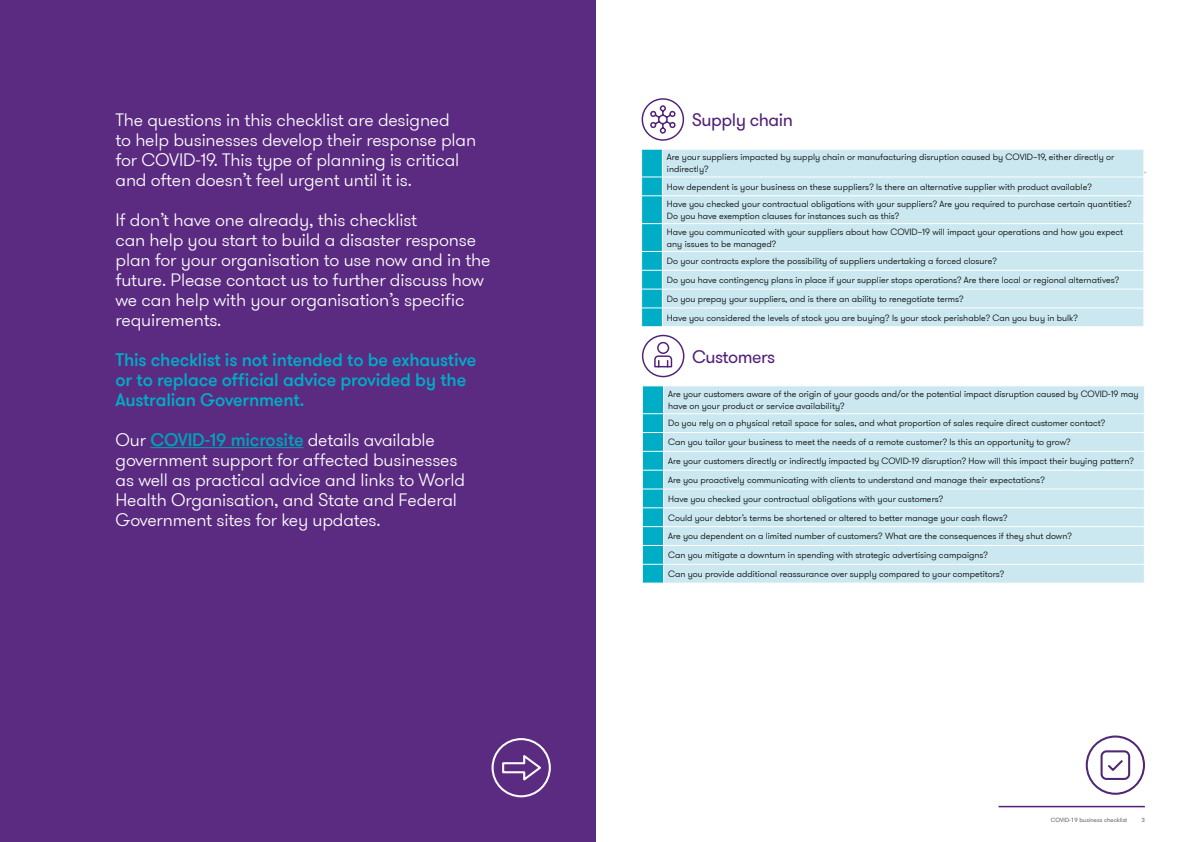
<style>
.page{position:relative;width:1191px;height:842px;background:#fff}
.page>*{position:absolute;margin:0;border:0;box-sizing:border-box;transform-origin:0 0}
.t1{font:300 18px/20px "GT Walsheim Pro";letter-spacing:-.01em;color:#fff}
.t2{font:500 18px/20px "GT Walsheim Pro";letter-spacing:-.01em;color:#00adc6}
.t3{font:18px "GT Walsheim Pro";letter-spacing:-.025em;color:#512178}
.t4{font:300 9px/18.8px "GT Walsheim Pro";color:#000}
.t5{font:6px "GT Walsheim Pro";color:#646363}
.t6{font:6px "GT Walsheim Pro";color:#754e93}
.s1{font-weight:500;color:#00a3b5}
</style>
<div class="page">
<svg style="left:1085px;top:735px;width:60px;height:60px"></svg>
<div style="left:0;top:0;width:595px;height:842px;background:#5b2b82"></div>
<hr style="left:150px;top:447px;width:153px;height:1px;background:#00a3b5">
<svg style="left:641px;top:98px;width:43px;height:43px"></svg>
<svg style="left:641px;top:149px;width:504px;height:178px;background:#c5e6ef"></svg>
<hr style="left:662px;top:326px;width:482px;height:1px;background:#fff">
<div style="left:664px;top:386px;width:479px;height:197px;background:#cbe8f0"></div>
<hr style="left:663px;top:413px;width:481px;height:1px;background:#fff">
<hr style="left:663px;top:432px;width:481px;height:1px;background:#fff">
<hr style="left:663px;top:451px;width:481px;height:1px;background:#fff">
<hr style="left:663px;top:470px;width:481px;height:1px;background:#fff">
<hr style="left:663px;top:488px;width:481px;height:1px;background:#fff">
<hr style="left:663px;top:507px;width:481px;height:1px;background:#fff">
<hr style="left:663px;top:526px;width:481px;height:1px;background:#fff">
<hr style="left:663px;top:545px;width:481px;height:1px;background:#fff">
<hr style="left:663px;top:564px;width:481px;height:1px;background:#fff">
<svg style="left:1143px;top:386px;width:1px;height:197px"></svg>
<svg style="left:642px;top:385px;width:22px;height:199px;background:#23b8cd"></svg>
<hr style="left:663px;top:583px;width:481px;height:1px;background:#fff">
<svg style="left:642px;top:335px;width:42px;height:42px"></svg>
<svg style="left:491px;top:738px;width:60px;height:59px"></svg>
<hr style="left:998px;top:806px;width:146px;height:1px;background:#512178">
<h1 class="t1" style="left:116px;top:110px;width:362px">The questions in this checklist are designed<br>to help businesses develop their response plan for COVID-19. This type of planning is critical and often doesn’t feel urgent until it is.</h1>
<p class="t1" style="left:116px;top:210px;width:376px">If don’t have one already, this checklist<br>can help you start to build a disaster response plan for your organisation to use now and in the future. Please contact us to further discuss how we can help with your organisation’s specific requirements.</p>
<h1 class="t2" style="left:116px;top:350px;width:362px">This checklist is not intended to be exhaustive or to replace official advice provided by the<br>Australian Government.</h1>
<h1 class="t1" style="left:116px;top:430px;width:351px">Our <span class="s1">COVID-19 microsite</span> details available government support for affected businesses as well as practical advice and links to World Health Organisation, and State and Federal Government sites for key updates.</h1>
<h1 class="t3" style="left:691px;top:109px;width:103px">Supply chain</h1>
<p class="t4" style="left:667px;top:152px;width:449px;line-height:12px">Are your suppliers impacted by supply chain or manufacturing disruption caused by COVID–19, either directly or indirectly?</p>
<p class="t4" style="left:667px;top:178px;width:466px;line-height:17.3px">How dependent is your business on these suppliers? Is there an alternative supplier with product available?<br>Have you checked your contractual obligations with your suppliers? Are you required to purchase certain quantities?</p>
<p class="t4" style="left:667px;top:208px;width:458px;line-height:15.8px">Do you have exemption clauses for instances such as this?<br>Have you communicated with your suppliers about how COVID–19 will impact your operations and how you expect</p>
<p class="t4" style="left:667px;top:235px;width:331px;line-height:17.3px">any issues to be managed?<br>Do your contracts explore the possibility of suppliers undertaking a forced closure?</p>
<p class="t4" style="left:667px;top:271px;width:454px">Do you have contingency plans in place if your supplier stops operations? Are there local or regional alternatives?<br>Do you prepay your suppliers, and is there an ability to renegotiate terms?<br>Have you considered the levels of stock you are buying? Is your stock perishable? Can you buy in bulk?</p>
<h1 class="t3" style="left:692px;top:345px;width:85px">Customers</h1>
<p class="t4" style="left:668px;top:388px;width:472px;line-height:12px">Are your customers aware of the origin of your goods and/or the potential impact disruption caused by COVID-19 may have on your product or service availability?</p>
<p class="t4" style="left:668px;top:414px;width:467px">Do you rely on a physical retail space for sales, and what proportion of sales require direct customer contact?<br>Can you tailor your business to meet the needs of a remote customer? Is this an opportunity to grow?<br>Are your customers directly or indirectly impacted by COVID-19 disruption? How will this impact their buying pattern?<br>Are you proactively communicating with clients to understand and manage their expectations?<br>Have you checked your contractual obligations with your customers?<br>Could your debtor’s terms be shortened or altered to better manage your cash flows?<br>Are you dependent on a limited number of customers? What are the consequences if they shut down?<br>Can you mitigate a downturn in spending with strategic advertising campaigns?<br>Can you provide additional reassurance over supply compared to your competitors?</p>
<p class="t5" style="left:1050px;top:816px;width:78px">COVID-19 business checklist</p>
<p class="t6" style="left:1141px;top:816px;width:5px">3</p>
</div>
